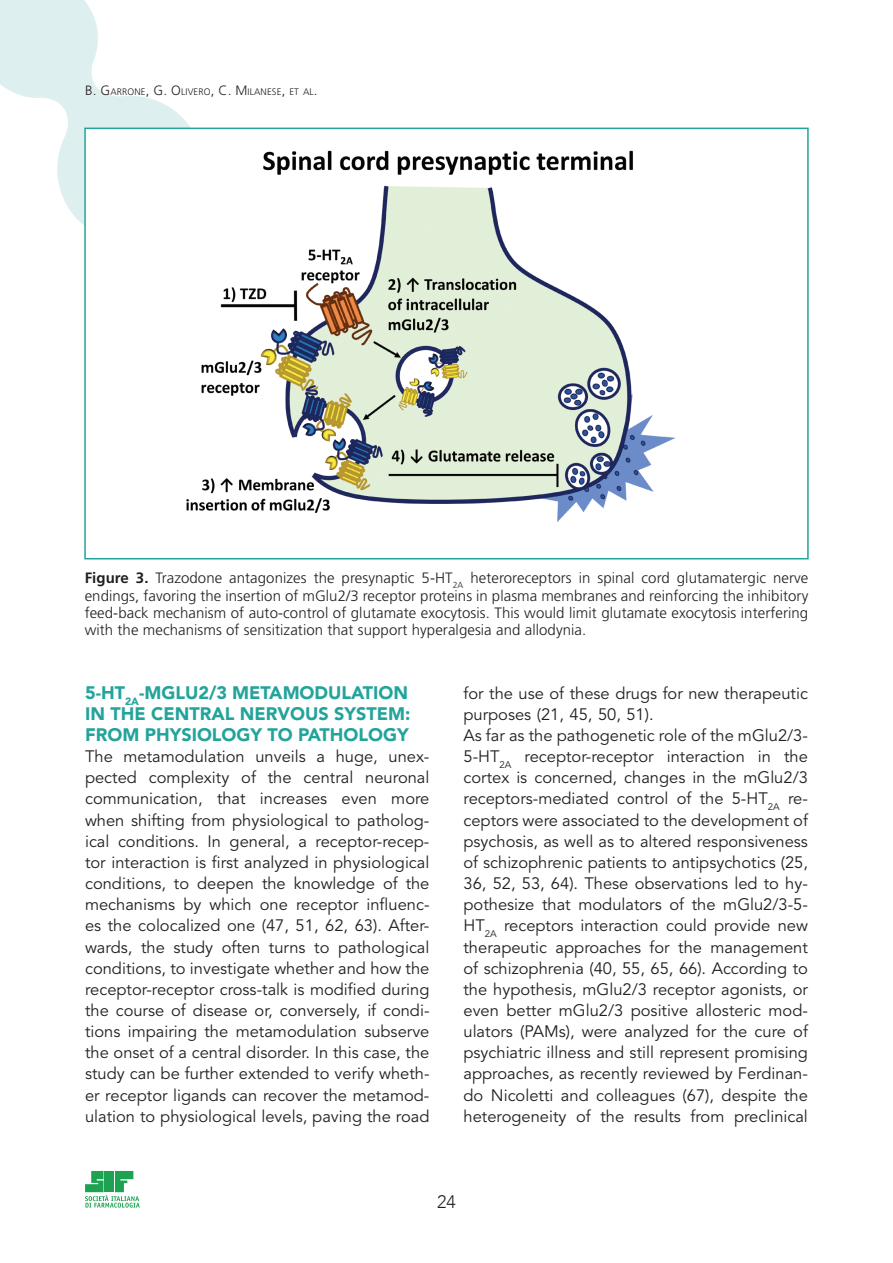
<style>
.page{position:relative;width:893px;height:1263px;background:#fff}
.page>*{position:absolute;margin:0;border:0;box-sizing:border-box;transform-origin:0 0}
.t1{font:900 18px/21.1px "Avenir LT Std";color:#23a49b;text-align:justify}
.t2{font:300 18px "Avenir";color:#231f20}
.t3{font:16.5px/21.1px "Avenir LT Std";color:#231f20;text-align:justify}
.t4{font:300 15px/17.2px "Frutiger LT Std";letter-spacing:.005em;color:#231f20;text-align:justify}
.t5{font:300 9.45px "Frutiger LT Std";letter-spacing:.015em;color:#231f20}
.s1{font-size:13.5px}
.s2{font-weight:700}
</style>
<div class="page">
<svg style="left:0;top:0;width:204px;height:225px"></svg>
<svg style="left:85px;top:1171px;width:55px;height:37px"></svg>
<img style="left:87px;top:131px;width:589px;height:391px">
<div style="left:84px;top:128px;width:725px;height:431px;border:2px solid #23a49b"></div>
<p class="t5" style="left:85px;top:87px;width:234px"><span class="s1">B. G</span>ARRONE<span class="s1">, G. O</span>LIVERO<span class="s1">, C. M</span>ILANESE<span class="s1">,</span> ET AL<span class="s1">.</span></p>
<p class="t4" style="left:85px;top:570px;width:725px"><span class="s2">Figure 3.</span> Trazodone antagonizes the presynaptic 5-HT<sub>2A</sub> heteroreceptors in spinal cord glutamatergic nerve endings, favoring the insertion of mGlu2/3 receptor proteins in plasma membranes and reinforcing the inhibitory feed-back mechanism of auto-control of glutamate exocytosis. This would limit glutamate exocytosis interfering with the mechanisms of sensitization that support hyperalgesia and allodynia.</p>
<p class="t1" style="left:85px;top:682px;width:327px">5-HT<sub>2A</sub>-MGLU2/3 METAMODULATION IN THE CENTRAL NERVOUS SYSTEM:<br>FROM PHYSIOLOGY TO PATHOLOGY</p>
<p class="t3" style="left:85px;top:746px;width:346px">The metamodulation unveils a huge, unex&shy;pected complexity of the central neuronal communication, that increases even more when shifting from physiological to patholog&shy;ical conditions. In general, a receptor-recep&shy;tor interaction is first analyzed in physiological conditions, to deepen the knowledge of the mechanisms by which one receptor influenc&shy;es the colocalized one (47, 51, 62, 63). After&shy;wards, the study often turns to pathological conditions, to investigate whether and how the receptor-receptor cross-talk is modified during the course of disease or, conversely, if condi&shy;tions impairing the metamodulation subserve the onset of a central disorder. In this case, the study can be further extended to verify wheth&shy;er receptor ligands can recover the metamod&shy;ulation to physiological levels, paving the road</p>
<p class="t3" style="left:463px;top:683px;width:346px;text-align:left">for the use of these drugs for new therapeutic purposes (21, 45, 50, 51).<br>As far as the pathogenetic role of the mGlu2/3- 5-HT<sub>2A</sub> receptor-receptor interaction in the cortex is concerned, changes in the mGlu2/3 receptors-mediated control of the 5-HT<sub>2A</sub> re&shy;ceptors were associated to the development of psychosis, as well as to altered responsiveness of schizophrenic patients to antipsychotics (25, 36, 52, 53, 64). These observations led to hy&shy;pothesize that modulators of the mGlu2/3-5- HT<sub>2A</sub> receptors interaction could provide new therapeutic approaches for the management of schizophrenia (40, 55, 65, 66). According to the hypothesis, mGlu2/3 receptor agonists, or even better mGlu2/3 positive allosteric mod&shy;ulators (PAMs), were analyzed for the cure of psychiatric illness and still represent promising approaches, as recently reviewed by Ferdinan&shy;do Nicoletti and colleagues (67), despite the heterogeneity of the results from preclinical</p>
<p class="t2" style="left:437px;top:1191px;width:20px">24</p>
</div>
